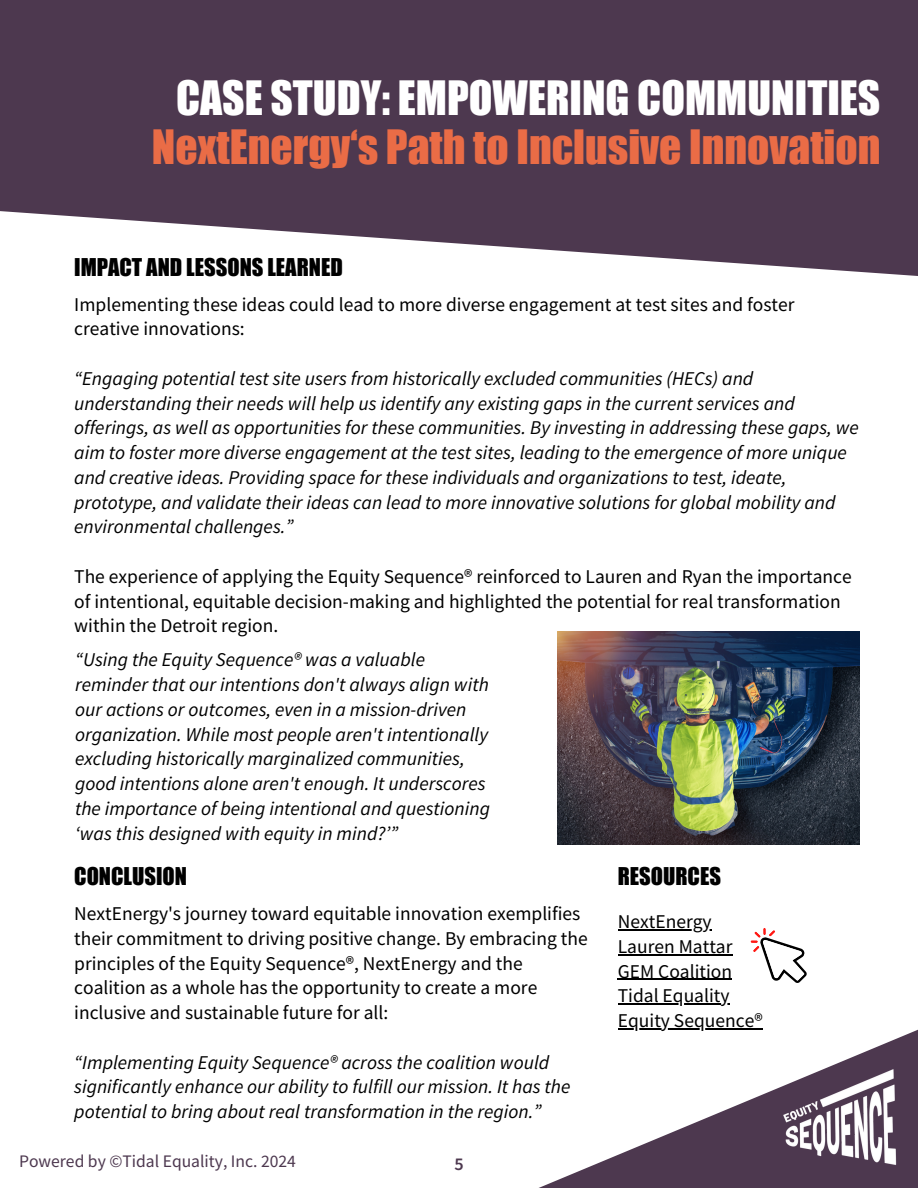
<style>
.page{position:relative;width:918px;height:1188px;background:#fff}
.page>*{position:absolute;margin:0;border:0;box-sizing:border-box;transform-origin:0 0}
.t1{font:43.5px/49.5px "Impact";color:#ea6c46;text-align:center}
.t2{font:22.5px "Impact";color:#000}
.t3{font:italic 19.5px/24.8px "Source Sans Pro";color:#000}
.t4{font:19.5px/24.8px "Source Sans Pro";color:#000}
.t5{font:600 18px "Source Sans Pro";color:#4d384f}
.t6{font:17.55px "Source Sans Pro";color:#4d384f}
.s1{color:#fff}
</style>
<div class="page">
<svg style="left:539px;top:930px;width:379px;height:258px"></svg>
<img style="left:778px;top:1066px;width:122px;height:101px">
<svg style="left:0;top:0;width:918px;height:276px;background:#624f63"></svg>
<img style="left:557px;top:632px;width:303px;height:212px">
<svg style="left:751px;top:928px;width:56px;height:55px"></svg>
<hr style="left:618px;top:929px;width:94px;height:1px;background:#000">
<hr style="left:618px;top:954px;width:115px;height:1px;background:#000">
<hr style="left:618px;top:979px;width:114px;height:1px;background:#000">
<hr style="left:618px;top:1003px;width:112px;height:2px;background:#000">
<hr style="left:618px;top:1028px;width:145px;height:1px;background:#000">
<p class="t1" style="left:152px;top:73px;width:730px"><span class="s1">CASE STUDY: EMPOWERING COMMUNITIES<br></span>NextEnergy‘s Path to Inclusive Innovation</p>
<p class="t2" style="left:74px;top:253px;width:270px">IMPACT AND LESSONS LEARNED</p>
<h1 class="t4" style="left:74px;top:291px;width:722px">Implementing these ideas could lead to more diverse engagement at test sites and foster creative innovations:</h1>
<h2 class="t3" style="left:74px;top:366px;width:786px">“Engaging potential test site users from historically excluded communities (HECs) and understanding their needs will help us identify any existing gaps in the current services and offerings, as well as opportunities for these communities. By investing in addressing these gaps, we aim to foster more diverse engagement at the test sites, leading to the emergence of more unique and creative ideas. Providing space for these individuals and organizations to test, ideate, prototype, and validate their ideas can lead to more innovative solutions for global mobility and environmental challenges.”</h2>
<p class="t4" style="left:74px;top:564px;width:779px">The experience of applying the Equity Sequence® reinforced to Lauren and Ryan the importance of intentional, equitable decision-making and highlighted the potential for real transformation within the Detroit region.</p>
<h2 class="t3" style="left:75px;top:647px;width:416px">“Using the Equity Sequence® was a valuable reminder that our intentions don't always align with our actions or outcomes, even in a mission-driven organization. While most people aren't intentionally excluding historically marginalized communities, good intentions alone aren't enough. It underscores the importance of being intentional and questioning ‘was this designed with equity in mind?’”</h2>
<p class="t2" style="left:74px;top:863px;width:114px">CONCLUSION</p>
<p class="t2" style="left:618px;top:863px;width:105px">RESOURCES</p>
<h2 class="t4" style="left:618px;top:909px;width:95px">NextEnergy</h2>
<p class="t4" style="left:618px;top:934px;width:116px">Lauren Mattar</p>
<p class="t4" style="left:618px;top:958px;width:116px">GEM Coalition</p>
<p class="t4" style="left:618px;top:983px;width:113px">Tidal Equality</p>
<p class="t4" style="left:618px;top:1008px;width:146px">Equity Sequence®</p>
<p class="t4" style="left:74px;top:901px;width:515px">NextEnergy's journey toward equitable innovation exemplifies their commitment to driving positive change. By embracing the principles of the Equity Sequence®, NextEnergy and the coalition as a whole has the opportunity to create a more inclusive and sustainable future for all:</p>
<p class="t3" style="left:74px;top:1049px;width:498px">“Implementing Equity Sequence® across the coalition would significantly enhance our ability to fulfill our mission. It has the potential to bring about real transformation in the region.”</p>
<p class="t6" style="left:19px;top:1150px;width:278px">Powered by ©Tidal Equality, Inc. 2024</p>
<p class="t5" style="left:454px;top:1152px;width:11px">5</p>
</div>
